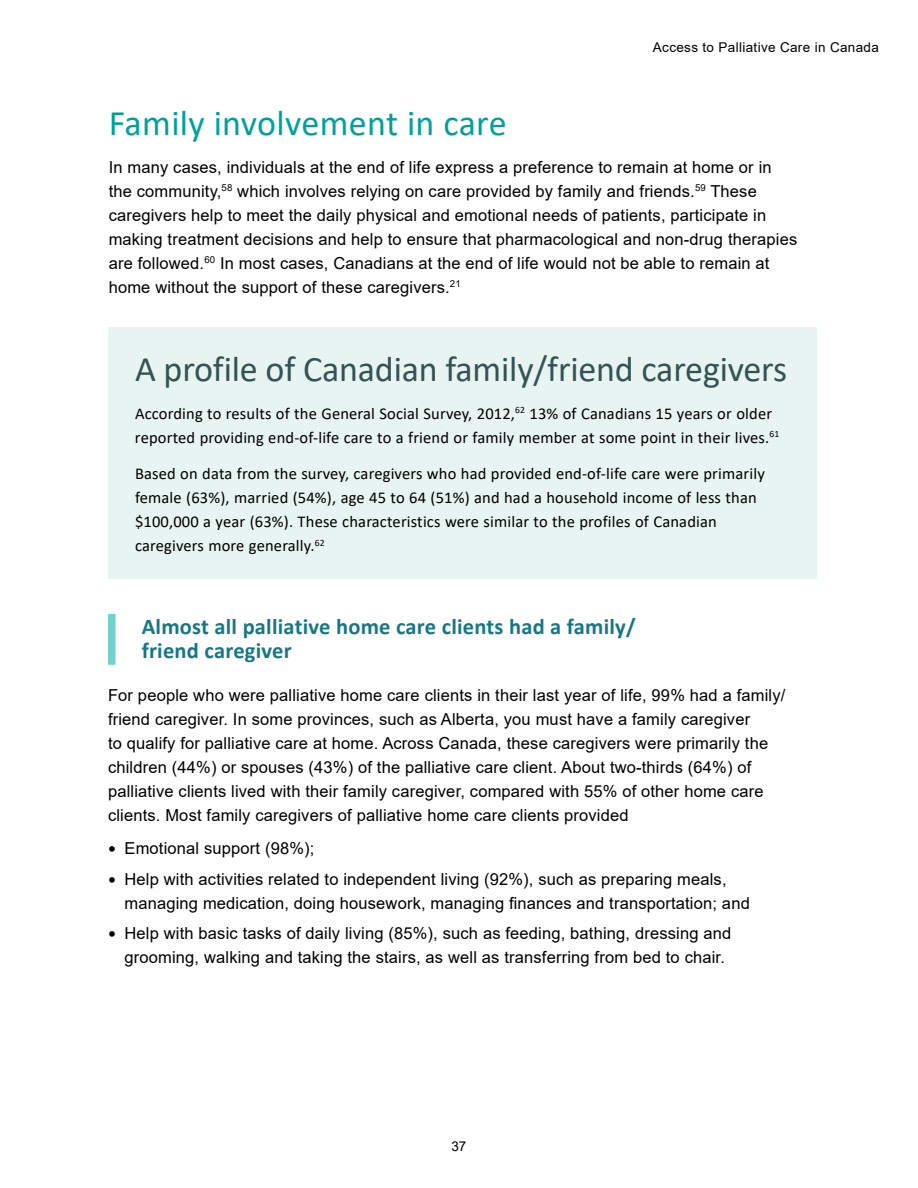
<style>
.page{position:relative;width:918px;height:1188px;background:#fff}
.page>*{position:absolute;margin:0;border:0;box-sizing:border-box;transform-origin:0 0}
.sidebar_H1{font:36px "Calibri";letter-spacing:-.005em;color:#365254}
.H2{font:36px "Calibri";letter-spacing:.01em;color:#00a199}
.t1{font:700 22.5px/24px "Calibri";letter-spacing:.01em;color:#177784}
.body_B4bullet{font:16.5px/24px "Arial";letter-spacing:.01em;color:#000}
.body{font:16.5px/24px "Arial";letter-spacing:.01em;color:#000}
.sidebar_body{font:16.5px/24px "Calibri";letter-spacing:.01em;color:#000}
.t2{font:13.5px "Arial";letter-spacing:.025em;color:#000}
.s1{font-size:22.5px}
</style>
<div class="page">
<div style="left:108px;top:327px;width:708px;height:251px;background:#e7f4f1"></div>
<div style="left:108px;top:614px;width:8px;height:51px;background:#70d1cd"></div>
<p class="t2" style="left:653px;top:38px;width:228px">Access to Palliative Care in Canada</p>
<h3 class="H2" style="left:109px;top:98px;width:399px">Family involvement in care</h3>
<p class="body" style="left:109px;top:155px;width:690px">In many cases, individuals at the end of life express a preference to remain at home or in the community,<sup>58</sup> which involves relying on care provided by family and friends.<sup>59</sup> These caregivers help to meet the daily physical and emotional needs of patients, participate in making treatment decisions and help to ensure that pharmacological and non-drug therapies are followed.<sup>60</sup> In most cases, Canadians at the end of life would not be able to remain at home without the support of these caregivers.<sup>21</sup></p>
<p class="sidebar_H1" style="left:135px;top:344px;width:654px">A profile of Canadian family/friend caregivers</p>
<p class="sidebar_body" style="left:135px;top:401px;width:646px">According to results of the General Social Survey, 2012,<sup>62</sup> 13% of Canadians 15 years or older reported providing end-of-life care to a friend or family member at some point in their lives.<sup>61</sup></p>
<p class="sidebar_body" style="left:135px;top:461px;width:631px">Based on data from the survey, caregivers who had provided end-of-life care were primarily female (63%), married (54%), age 45 to 64 (51%) and had a household income of less than $100,000 a year (63%). These characteristics were similar to the profiles of Canadian caregivers more generally.<sup>62</sup></p>
<h4 class="t1" style="left:142px;top:614px;width:496px">Almost all palliative home care clients had a family/ friend caregiver</h4>
<p class="body_B4bullet" style="left:108px;top:683px;width:679px">For people who were palliative home care clients in their last year of life, 99% had a family/ friend caregiver. In some provinces, such as Alberta, you must have a family caregiver<br>to qualify for palliative care at home. Across Canada, these caregivers were primarily the children (44%) or spouses (43%) of the palliative care client. About two-thirds (64%) of palliative clients lived with their family caregiver, compared with 55% of other home care clients. Most family caregivers of palliative home care clients provided</p>
<p class="body_B4bullet" style="left:108px;top:836px;width:208px"><span class="s1">•</span> Emotional support (98%);</p>
<p class="body_B4bullet" style="left:124px;top:867px;width:627px;text-indent:-16px"><span class="s1">•</span> Help with activities related to independent living (92%), such as preparing meals, managing medication, doing housework, managing finances and transportation; and</p>
<p class="body_B4bullet" style="left:124px;top:921px;width:608px;text-indent:-16px"><span class="s1">•</span> Help with basic tasks of daily living (85%), such as feeding, bathing, dressing and grooming, walking and taking the stairs, as well as transferring from bed to chair.</p>
<p class="t2" style="left:451px;top:1137px;width:17px">37</p>
</div>
